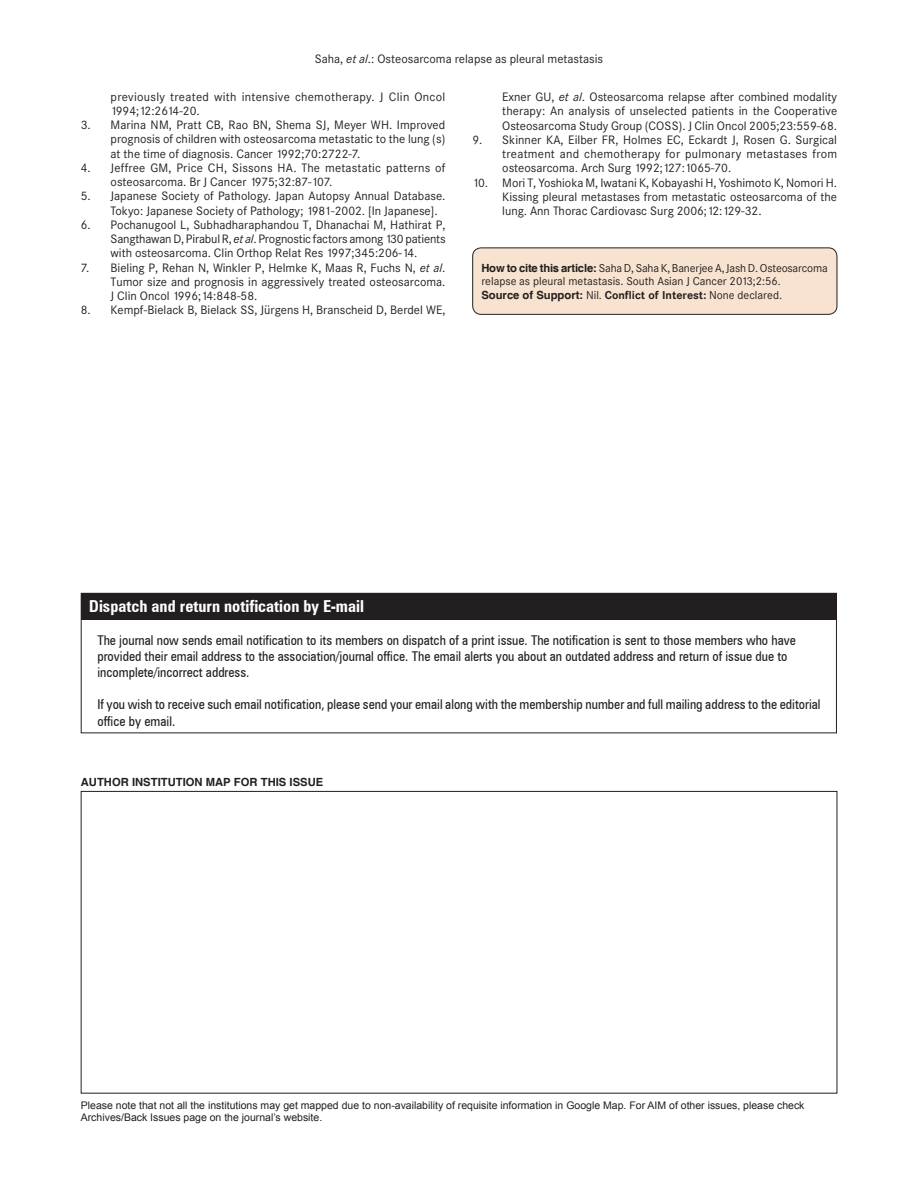
<style>
.page{position:relative;width:918px;height:1188px;background:#fff}
.page>*{position:absolute;margin:0;border:0;box-sizing:border-box;transform-origin:0 0}
.t1{font:700 condensed 16.5px "Zurich BT";color:#fff}
.t2{font:condensed 13.5px/16.2px "Zurich BT";color:#231f20}
.t3{font:12px/14.2px "Corporate SBQ";color:#231f20;text-align:justify}
.t4{font:12px/14.2px "Corporate SBQ";letter-spacing:.025em;color:#231f20}
.t5{font:11.25px/13.5px "Corporate SBQ";color:#231f20}
.t6{font:700 11.25px "Helvetica";color:#231f20}
.t7{font:10.5px/12.6px "Arial";color:#231f20}
.s1{font-style:italic}
.s2{font-family:"Helvetica";font-weight:700}
.s3{font-weight:700}
</style>
<div class="page">
<div style="left:473px;top:248px;width:364px;height:66px;background:#f7e3d0;border-radius:9px"></div>
<div style="left:473px;top:248px;width:364px;height:67px;border:1px solid #231f20;border-radius:9px"></div>
<div style="left:81px;top:593px;width:756px;height:27px;background:#231f20"></div>
<div style="left:81px;top:593px;width:756px;height:140px;border:1px solid #231f20"></div>
<p class="t3" style="left:315px;top:52px;width:290px">Saha, <span class="s1">et al</span>.: Osteosarcoma relapse as pleural metastasis</p>
<p class="t4" style="left:111px;top:90px;width:336px">previously treated with intensive chemotherapy. J Clin Oncol<br>1994;12:2614‑20.</p>
<p class="t3" style="left:111px;top:118px;width:336px;text-indent:-30px">3. Marina NM, Pratt CB, Rao BN, Shema SJ, Meyer WH. Improved prognosis of children with osteosarcoma metastatic to the lung (s) at the time of diagnosis. Cancer 1992;70:2722‑7.</p>
<p class="t3" style="left:111px;top:161px;width:336px;text-indent:-30px">4. Jeffree GM, Price CH, Sissons HA. The metastatic patterns of osteosarcoma. Br J Cancer 1975;32:87‑107.</p>
<p class="t3" style="left:111px;top:189px;width:336px;text-indent:-30px">5. Japanese Society of Pathology. Japan Autopsy Annual Database.<br>Tokyo: Japanese Society of Pathology; 1981‑2002. [In Japanese].</p>
<p class="t3" style="left:111px;top:218px;width:337px;text-indent:-30px">6. Pochanugool L, Subhadharaphandou T, Dhanachai M, Hathirat P, Sangthawan D, Pirabul R, <span class="s1">et al</span>. Prognostic factors among 130 patients with osteosarcoma. Clin Orthop Relat Res 1997;345:206‑14.</p>
<p class="t3" style="left:111px;top:260px;width:336px;text-indent:-30px">7. Bieling P, Rehan N, Winkler P, Helmke K, Maas R, Fuchs N, <span class="s1">et al</span>.<br>Tumor size and prognosis in aggressively treated osteosarcoma.<br>J Clin Oncol 1996;14:848‑58.</p>
<p class="t3" style="left:81px;top:303px;width:366px">8. Kempf‑Bielack B, Bielack SS, Jürgens H, Branscheid D, Berdel WE,</p>
<p class="t3" style="left:502px;top:90px;width:337px">Exner GU, <span class="s1">et al</span>. Osteosarcoma relapse after combined modality therapy: An analysis of unselected patients in the Cooperative Osteosarcoma Study Group (COSS). J Clin Oncol 2005;23:559‑68.</p>
<p class="t3" style="left:502px;top:133px;width:337px;text-indent:-30px">9. Skinner KA, Eilber FR, Holmes EC, Eckardt J, Rosen G. Surgical treatment and chemotherapy for pulmonary metastases from osteosarcoma. Arch Surg 1992;127:1065‑70.</p>
<p class="t3" style="left:502px;top:175px;width:336px;text-indent:-30px">10. Mori T, Yoshioka M, Iwatani K, Kobayashi H, Yoshimoto K, Nomori H.<br>Kissing pleural metastases from metastatic osteosarcoma of the lung. Ann Thorac Cardiovasc Surg 2006;12:129‑32.</p>
<p class="t5" style="left:481px;top:261px;width:348px"><span class="s2">How to cite this article:</span> Saha D, Saha K, Banerjee A, Jash D. Osteosarcoma relapse as pleural metastasis. South Asian J Cancer 2013;2:56.<br><span class="s2">Source of Support:</span> Nil. <span class="s3">Conflict of Interest:</span> None declared.</p>
<h1 class="t1" style="left:89px;top:596px;width:277px">Dispatch and return notification by E-mail</h1>
<p class="t2" style="left:97px;top:632px;width:700px">The journal now sends email notification to its members on dispatch of a print issue. The notification is sent to those members who have provided their email address to the association/journal office. The email alerts you about an outdated address and return of issue due to incomplete/incorrect address.</p>
<p class="t2" style="left:97px;top:696px;width:725px">If you wish to receive such email notification, please send your email along with the membership number and full mailing address to the editorial office by email.</p>
<p class="t6" style="left:81px;top:775px;width:244px">AUTHOR INSTITUTION MAP FOR THIS ISSUE</p>
<p class="t7" style="left:81px;top:1099px;width:725px">Please note that not all the institutions may get mapped due to non-availability of requisite information in Google Map. For AIM of other issues, please check<br>Archives/Back Issues page on the journal’s website.</p>
</div>
